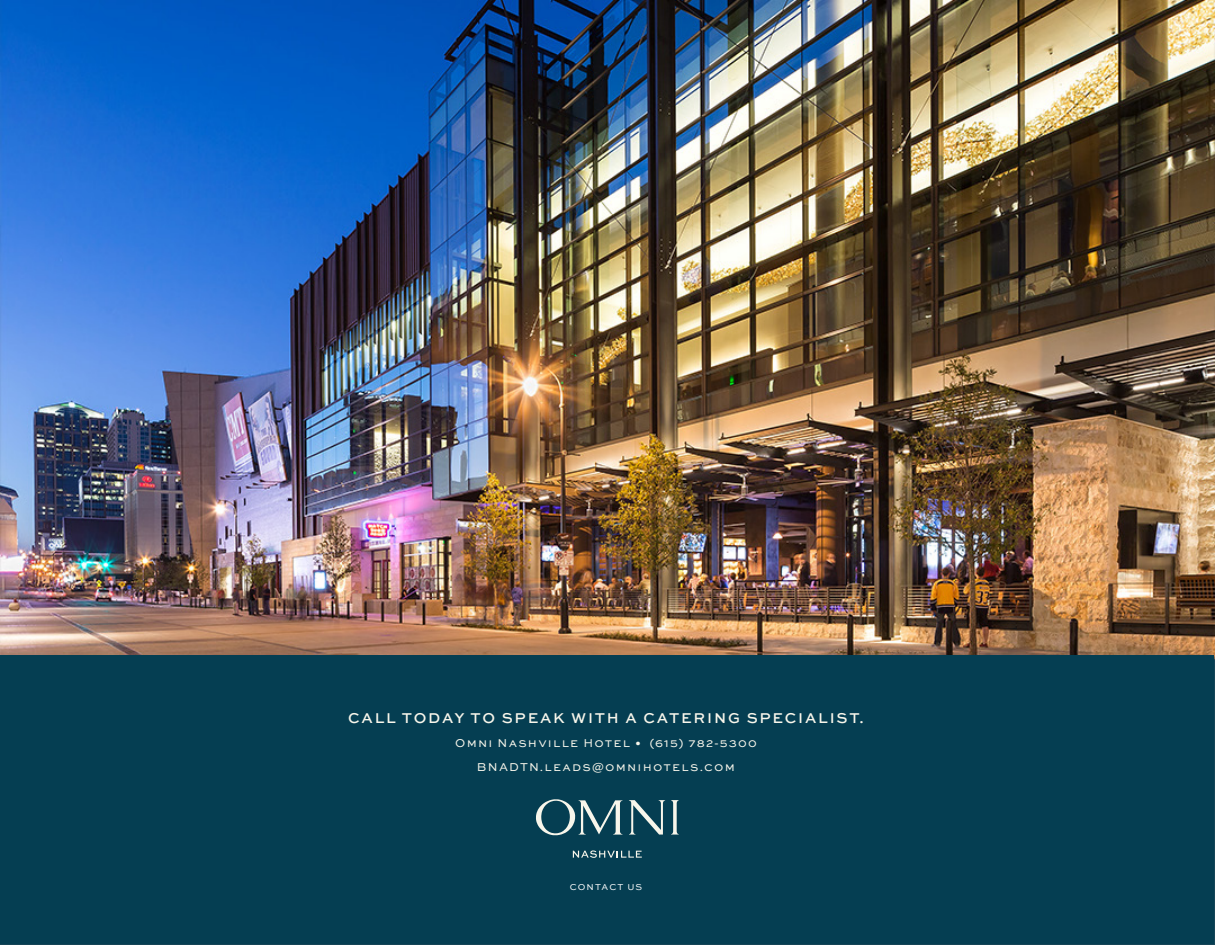
<style>
.page{position:relative;width:1215px;height:945px;background:#fff}
.page>*{position:absolute;margin:0;border:0;box-sizing:border-box;transform-origin:0 0}
.t1{font:500 15px "Sweet Sans Pro";letter-spacing:.12em;color:#f8f6eb}
.t2{font:12px/24px "Sweet Sans Pro";letter-spacing:.1em;color:#f8f6eb;text-align:center}
.t3{font:9px "Sweet Sans Pro";letter-spacing:.12em;color:#fff}
</style>
<div class="page">
<img style="left:0;top:0;width:1215px;height:945px">
<div style="left:1px;top:656px;width:1213px;height:288px;background:#053e52"></div>
<svg style="left:536px;top:799px;width:86px;height:36px"></svg>
<svg style="left:629px;top:800px;width:36px;height:35px"></svg>
<svg style="left:671px;top:800px;width:8px;height:35px"></svg>
<svg style="left:573px;top:850px;width:69px;height:8px"></svg>
<p class="t1" style="left:348px;top:710px;width:517px">CALL TODAY TO SPEAK WITH A CATERING SPECIALIST.</p>
<p class="t2" style="left:455px;top:731px;width:303px">Omni Nashville Hotel • (615) 782-5300<br>BNADTN.leads@omnihotels.com</p>
<p class="t3" style="left:570px;top:882px;width:74px">CONTACT US</p>
</div>
